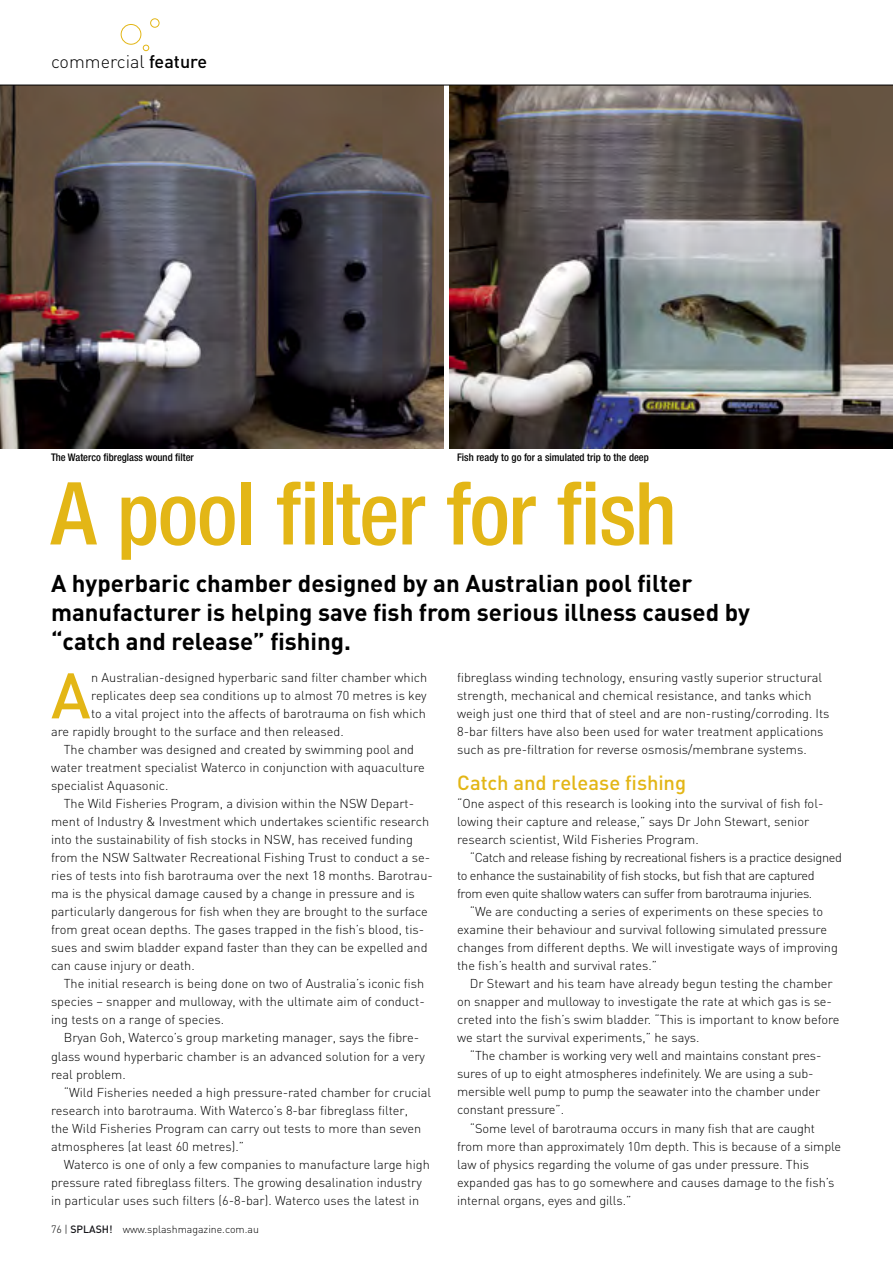
<style>
.page{position:relative;width:893px;height:1263px;background:#fff}
.page>*{position:absolute;margin:0;border:0;box-sizing:border-box;transform-origin:0 0}
.t1{font:500 condensed 87px "Helvetica Neue";letter-spacing:-.015em;color:#e3b616}
.t2{font:500 63.3px "DIN";color:#e3b616}
.t3{font:700 24px/28.8px "DIN";color:#000}
.t4{font:500 20.25px "DIN";letter-spacing:-.005em;color:#e3b616}
.t5{font:300 18px "DIN";color:#000}
.t6{font:300 12.75px/18px "DIN";color:#000}
.t7{font:300 12.75px/18px "DIN";letter-spacing:-.03em;color:#000}
.t8{font:500 condensed 10.5px "Helvetica Neue";color:#000}
.t9{font:300 10.5px "DIN";color:#000}
.s1{font-family:"DIN Medium Alternate";font-weight:400}
.s2{font-family:"DIN Medium Alternate";font-weight:400;color:#16161a}
</style>
<div class="page">
<img style="left:0;top:86px;width:443px;height:362px">
<img style="left:450px;top:86px;width:443px;height:362px">
<hr style="left:0;top:85px;width:893px;height:1px;background:#000">
<svg style="left:143px;top:45px;width:6px;height:6px"></svg>
<div style="left:121px;top:24px;width:20px;height:21px;border:1px solid #e3b616;border-radius:50%"></div>
<div style="left:150px;top:18px;width:9px;height:10px;border:1px solid #e3b616;border-radius:50%"></div>
<h3 class="t5" style="left:51px;top:50px;width:158px">commercial <span class="s1">feature</span></h3>
<p class="t8" style="left:51px;top:451px;width:144px">The Waterco fibreglass wound filter</p>
<p class="t8" style="left:457px;top:451px;width:193px">Fish ready to go for a simulated trip to the deep</p>
<h1 class="t1" style="left:51px;top:462px;width:627px">A pool filter for fish</h1>
<h3 class="t3" style="left:51px;top:568px;width:700px">A hyperbaric chamber designed by an Australian pool filter manufacturer is helping save fish from serious illness caused by “catch and release” fishing.</h3>
<h2 class="t2" style="left:51px;top:655px;width:41px">A</h2>
<p class="t6" style="left:91px;top:669px;width:337px">n Australian-designed hyperbaric sand filter chamber which</p>
<p class="t6" style="left:91px;top:687px;width:337px">replicates deep sea conditions up to almost 70 metres is key</p>
<p class="t6" style="left:91px;top:705px;width:336px">to a vital project into the affects of barotrauma on fish which</p>
<p class="t6" style="left:51px;top:723px;width:294px">are rapidly brought to the surface and then released.</p>
<p class="t6" style="left:64px;top:741px;width:352px">The chamber was designed and created by swimming pool and</p>
<p class="t6" style="left:51px;top:759px;width:375px">water treatment specialist Waterco in conjunction with aquaculture</p>
<p class="t6" style="left:51px;top:777px;width:119px">specialist Aquasonic.</p>
<p class="t6" style="left:64px;top:795px;width:352px">The Wild Fisheries Program, a division within the NSW Depart-</p>
<p class="t6" style="left:51px;top:813px;width:380px">ment of Industry &amp; Investment which undertakes scientific research</p>
<p class="t6" style="left:51px;top:831px;width:363px">into the sustainability of fish stocks in NSW, has received funding</p>
<p class="t6" style="left:51px;top:849px;width:381px">from the NSW Saltwater Recreational Fishing Trust to conduct a se-</p>
<p class="t6" style="left:51px;top:867px;width:383px">ries of tests into fish barotrauma over the next 18 months. Barotrau-</p>
<p class="t6" style="left:51px;top:885px;width:365px">ma is the physical damage caused by a change in pressure and is</p>
<p class="t6" style="left:51px;top:903px;width:378px">particularly dangerous for fish when they are brought to the surface</p>
<p class="t6" style="left:51px;top:921px;width:375px">from great ocean depths. The gases trapped in the fish’s blood, tis-</p>
<p class="t6" style="left:51px;top:939px;width:378px">sues and swim bladder expand faster than they can be expelled and</p>
<p class="t6" style="left:51px;top:957px;width:145px">can cause injury or death.</p>
<p class="t6" style="left:64px;top:975px;width:362px">The initial research is being done on two of Australia’s iconic fish</p>
<p class="t6" style="left:51px;top:993px;width:375px">species – snapper and mulloway, with the ultimate aim of conduct-</p>
<p class="t6" style="left:51px;top:1011px;width:175px">ing tests on a range of species.</p>
<p class="t6" style="left:64px;top:1029px;width:357px">Bryan Goh, Waterco’s group marketing manager, says the fibre-</p>
<p class="t6" style="left:51px;top:1047px;width:376px">glass wound hyperbaric chamber is an advanced solution for a very</p>
<p class="t6" style="left:51px;top:1065px;width:76px">real problem.</p>
<p class="t6" style="left:64px;top:1083px;width:369px">“Wild Fisheries needed a high pressure-rated chamber for crucial</p>
<p class="t6" style="left:51px;top:1101px;width:358px">research into barotrauma. With Waterco’s 8-bar fibreglass filter,</p>
<p class="t6" style="left:51px;top:1119px;width:372px">the Wild Fisheries Program can carry out tests to more than seven</p>
<p class="t6" style="left:51px;top:1137px;width:195px">atmospheres (at least 60 metres).”</p>
<p class="t6" style="left:64px;top:1155px;width:367px">Waterco is one of only a few companies to manufacture large high</p>
<p class="t6" style="left:51px;top:1173px;width:372px">pressure rated fibreglass filters. The growing desalination industry</p>
<p class="t6" style="left:51px;top:1191px;width:370px">in particular uses such filters (6-8-bar). Waterco uses the latest in</p>
<p class="t9" style="left:51px;top:1223px;width:209px">76 | <span class="s2">SPLASH!</span> www.splashmagazine.com.au</p>
<p class="t6" style="left:457px;top:669px;width:374px">fibreglass winding technology, ensuring vastly superior structural strength, mechanical and chemical resistance, and tanks which weigh just one third that of steel and are non-rusting/corroding. Its 8-bar filters have also been used for water treatment applications such as pre-filtration for reverse osmosis/membrane systems.</p>
<h3 class="t4" style="left:457px;top:770px;width:231px">Catch and release fishing</h3>
<p class="t6" style="left:457px;top:795px;width:368px">“One aspect of this research is looking into the survival of fish fol&shy;lowing their capture and release,” says Dr John Stewart, senior research scientist, Wild Fisheries Program.</p>
<p class="t7" style="left:457px;top:849px;width:386px;text-indent:13px">“Catch and release fishing by recreational fishers is a practice designed to enhance the sustainability of fish stocks, but fish that are captured from even quite shallow waters can suffer from barotrauma injuries.</p>
<p class="t6" style="left:457px;top:903px;width:382px;text-indent:13px">“We are conducting a series of experiments on these species to examine their behaviour and survival following simulated pressure changes from different depths. We will investigate ways of improving the fish’s health and survival rates.”</p>
<p class="t6" style="left:457px;top:975px;width:384px;text-indent:13px">Dr Stewart and his team have already begun testing the chamber on snapper and mulloway to investigate the rate at which gas is se&shy;creted into the fish’s swim bladder. “This is important to know before we start the survival experiments,” he says.</p>
<p class="t6" style="left:457px;top:1047px;width:366px;text-indent:13px">“The chamber is working very well and maintains constant pres&shy;sures of up to eight atmospheres indefinitely. We are using a sub&shy;mersible well pump to pump the seawater into the chamber under constant pressure”.</p>
<p class="t6" style="left:457px;top:1119px;width:386px;text-indent:13px">“Some level of barotrauma occurs in many fish that are caught from more than approximately 10m depth. This is because of a simple law of physics regarding the volume of gas under pressure. This expanded gas has to go somewhere and causes damage to the fish’s internal organs, eyes and gills.”</p>
</div>
